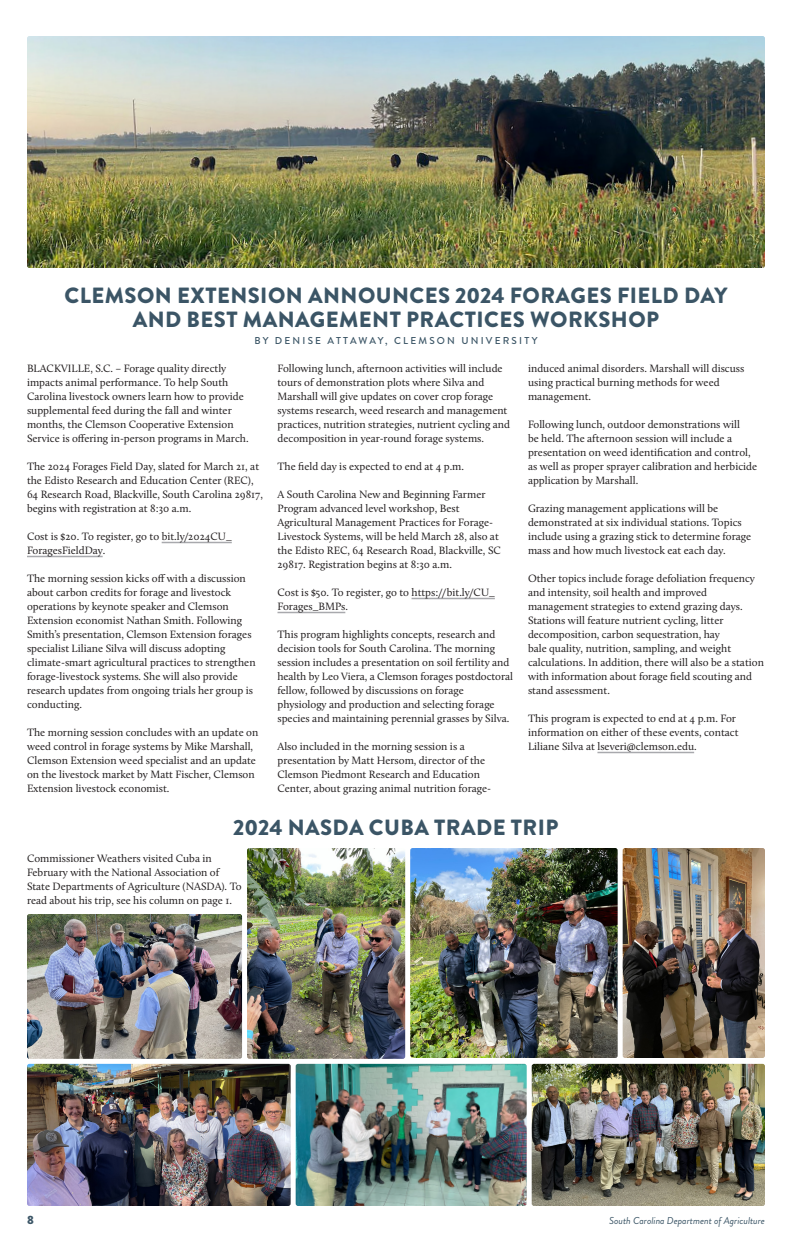
<style>
.page{position:relative;width:792px;height:1260px;background:#fff}
.page>*{position:absolute;margin:0;border:0;box-sizing:border-box;transform-origin:0 0}
.t1{font:900 22px/24px "Brandon Grotesque";letter-spacing:.02em;color:#3b5566;text-align:center}
.t2{font:900 12px "Brandon Grotesque";color:#3b5566}
.Copy{font:11px/14px "Calluna";color:#231f20}
.t3{font:italic 10px "Brandon Grotesque";color:#3b5566}
.Byline{font:500 10px "Brandon Grotesque";letter-spacing:.22em;color:#3b5566}
</style>
<div class="page">
<hr style="left:162px;top:542px;width:70px;height:1px;background:#a8a9ad">
<hr style="left:27px;top:556px;width:76px;height:1px;background:#a8a9ad">
<hr style="left:412px;top:598px;width:83px;height:1px;background:#a8a9ad">
<hr style="left:278px;top:612px;width:67px;height:1px;background:#a8a9ad">
<hr style="left:597px;top:752px;width:97px;height:1px;background:#a8a9ad">
<img style="left:27px;top:36px;width:738px;height:232px">
<img style="left:623px;top:848px;width:142px;height:210px">
<img style="left:247px;top:848px;width:158px;height:211px">
<img style="left:27px;top:914px;width:215px;height:145px">
<img style="left:410px;top:848px;width:208px;height:210px">
<img style="left:27px;top:1064px;width:264px;height:142px">
<img style="left:296px;top:1064px;width:231px;height:142px">
<img style="left:532px;top:1064px;width:233px;height:142px">
<h1 class="t1" style="left:65px;top:284px;width:664px">CLEMSON EXTENSION ANNOUNCES 2024 FORAGES FIELD DAY<br>AND BEST MANAGEMENT PRACTICES WORKSHOP</h1>
<p class="Byline" style="left:254px;top:334px;width:285px">BY DENISE ATTAWAY, CLEMSON UNIVERSITY</p>
<p class="Copy" style="left:27px;top:361px;width:223px">BLACKVILLE, S.C. – Forage quality directly impacts animal performance. To help South Carolina livestock owners learn how to provide supplemental feed during the fall and winter months, the Clemson Cooperative Extension Service is offering in-person programs in March.</p>
<p class="Copy" style="left:27px;top:459px;width:238px">The 2024 Forages Field Day, slated for March 21, at the Edisto Research and Education Center (REC), 64 Research Road, Blackville, South Carolina 29817, begins with registration at 8:30 a.m.</p>
<p class="Copy" style="left:27px;top:529px;width:206px">Cost is $20. To register, go to bit.ly/2024CU_<br>ForagesFieldDay.</p>
<p class="Copy" style="left:27px;top:571px;width:230px">The morning session kicks off with a discussion about carbon credits for forage and livestock operations by keynote speaker and Clemson Extension economist Nathan Smith. Following Smith’s presentation, Clemson Extension forages specialist Liliane Silva will discuss adopting climate-smart agricultural practices to strengthen forage-livestock systems. She will also provide research updates from ongoing trials her group is conducting.</p>
<p class="Copy" style="left:27px;top:725px;width:233px">The morning session concludes with an update on weed control in forage systems by Mike Marshall, Clemson Extension weed specialist and an update on the livestock market by Matt Fischer, Clemson Extension livestock economist.</p>
<p class="Copy" style="left:278px;top:361px;width:234px">Following lunch, afternoon activities will include tours of demonstration plots where Silva and Marshall will give updates on cover crop forage systems research, weed research and management practices, nutrition strategies, nutrient cycling and decomposition in year-round forage systems.</p>
<p class="Copy" style="left:278px;top:459px;width:188px">The field day is expected to end at 4 p.m.</p>
<p class="Copy" style="left:278px;top:487px;width:225px">A South Carolina New and Beginning Farmer Program advanced level workshop, Best Agricultural Management Practices for Forage-Livestock Systems, will be held March 28, also at the Edisto REC, 64 Research Road, Blackville, SC 29817. Registration begins at 8:30 a.m.</p>
<p class="Copy" style="left:278px;top:585px;width:219px">Cost is $50. To register, go to https://bit.ly/CU_<br>Forages_BMPs.</p>
<p class="Copy" style="left:278px;top:627px;width:237px">This program highlights concepts, research and decision tools for South Carolina. The morning session includes a presentation on soil fertility and health by Leo Viera, a Clemson forages postdoctoral fellow, followed by discussions on forage physiology and production and selecting forage species and maintaining perennial grasses by Silva.</p>
<p class="Copy" style="left:278px;top:739px;width:215px">Also included in the morning session is a presentation by Matt Hersom, director of the Clemson Piedmont Research and Education Center, about grazing animal nutrition forage-</p>
<p class="Copy" style="left:528px;top:361px;width:218px">induced animal disorders. Marshall will discuss using practical burning methods for weed management.</p>
<p class="Copy" style="left:528px;top:417px;width:231px">Following lunch, outdoor demonstrations will<br>be held. The afternoon session will include a presentation on weed identification and control, as well as proper sprayer calibration and herbicide application by Marshall.</p>
<p class="Copy" style="left:528px;top:501px;width:225px">Grazing management applications will be demonstrated at six individual stations. Topics include using a grazing stick to determine forage mass and how much livestock eat each day.</p>
<p class="Copy" style="left:528px;top:571px;width:237px">Other topics include forage defoliation frequency and intensity, soil health and improved management strategies to extend grazing days.<br>Stations will feature nutrient cycling, litter decomposition, carbon sequestration, hay<br>bale quality, nutrition, sampling, and weight calculations. In addition, there will also be a station with information about forage field scouting and stand assessment.</p>
<p class="Copy" style="left:528px;top:711px;width:211px">This program is expected to end at 4 p.m. For information on either of these events, contact<br>Liliane Silva at lseveri@clemson.edu.</p>
<h1 class="t1" style="left:233px;top:816px;width:327px">2024 NASDA CUBA TRADE TRIP</h1>
<p class="Copy" style="left:27px;top:851px;width:216px">Commissioner Weathers visited Cuba in February with the National Association of State Departments of Agriculture (NASDA). To read about his trip, see his column on page 1.</p>
<p class="t2" style="left:27px;top:1211px;width:8px">8</p>
<p class="t3" style="left:609px;top:1214px;width:157px">South Carolina Department of Agriculture</p>
</div>
